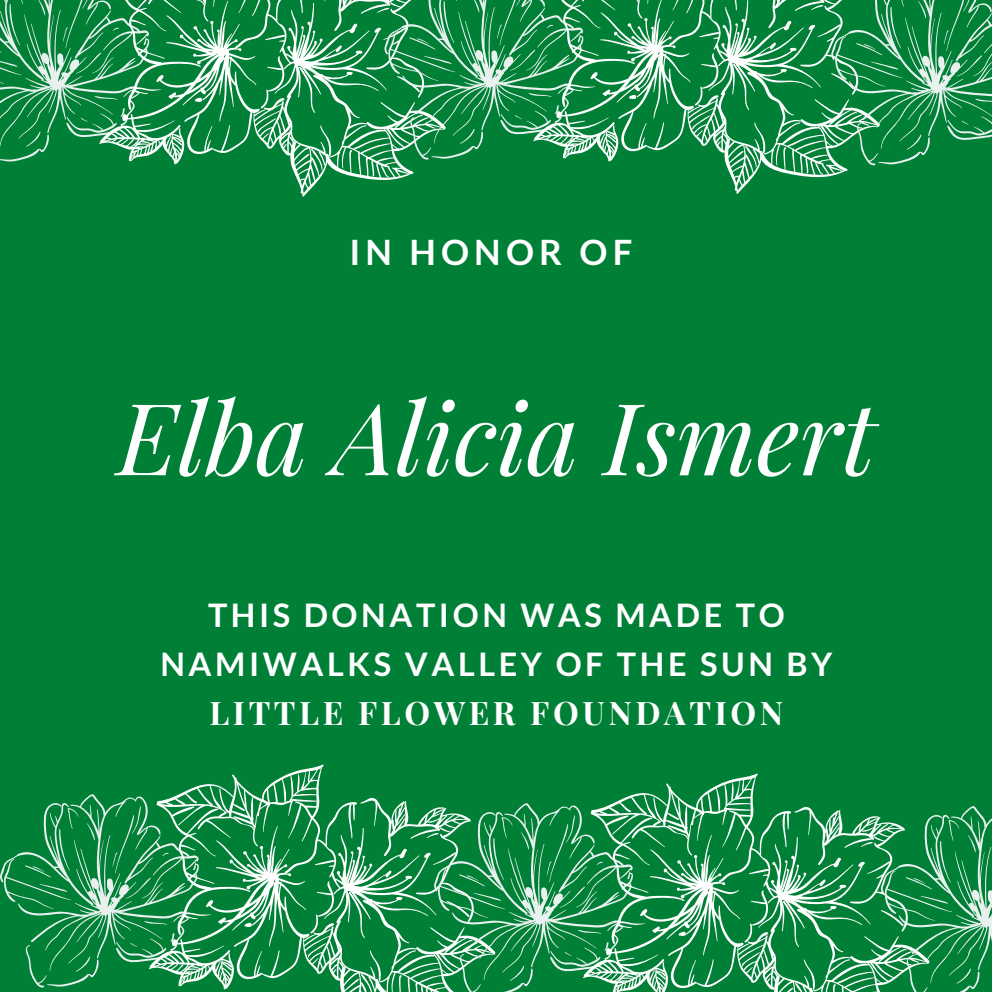
<style>
.page{position:relative;width:992px;height:992px;background:#008037}
.page>*{position:absolute;margin:0;border:0;box-sizing:border-box;transform-origin:0 0}
.t1{font:italic 99.75px "Playfair Display";color:#fff}
.t2{font:700 35px "Lato";letter-spacing:.15em;color:#fff}
.t3{font:700 32.5px/48.8px "Lato";letter-spacing:.11em;color:#fff;text-align:center}
.t4{font:700 32.5px "Playfair Display";letter-spacing:.11em;color:#fff}
</style>
<div class="page">
<svg style="left:0;top:794px;width:149px;height:193px"></svg>
<svg style="left:149px;top:765px;width:285px;height:227px"></svg>
<svg style="left:434px;top:803px;width:149px;height:189px"></svg>
<svg style="left:583px;top:774px;width:298px;height:218px"></svg>
<svg style="left:0;top:0;width:99px;height:162px"></svg>
<svg style="left:99px;top:0;width:315px;height:197px"></svg>
<svg style="left:384px;top:0;width:149px;height:160px"></svg>
<svg style="left:533px;top:0;width:342px;height:194px"></svg>
<svg style="left:831px;top:0;width:161px;height:165px"></svg>
<svg style="left:881px;top:806px;width:111px;height:186px"></svg>
<p class="t2" style="left:349px;top:230px;width:284px">IN HONOR OF</p>
<p class="t1" style="left:117px;top:367px;width:759px">Elba Alicia Ismert</p>
<p class="t3" style="left:160px;top:590px;width:673px">THIS DONATION WAS MADE TO<br>NAMIWALKS VALLEY OF THE SUN BY</p>
<p class="t4" style="left:209px;top:690px;width:575px">LITTLE FLOWER FOUNDATION</p>
</div>
